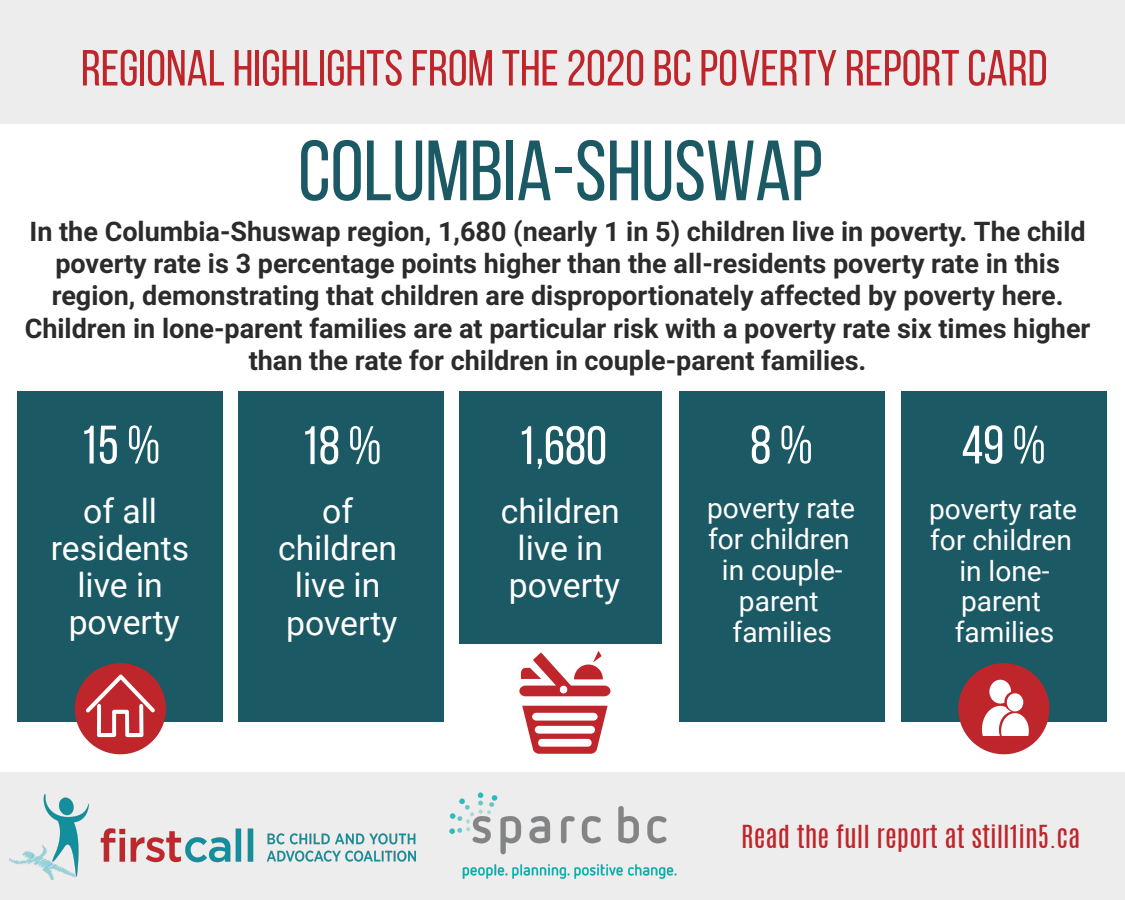
<style>
.page{position:relative;width:1125px;height:900px;background:#fff}
.page>*{position:absolute;margin:0;border:0;box-sizing:border-box;transform-origin:0 0}
.t1{font:85.35px "Bebas Neue";color:#1b5964}
.t2{font:54px "Bebas Neue";color:#fff}
.t3{font:50.62px "Bebas Neue";color:#bf262c}
.t4{font:33.75px/37.1px "Roboto";color:#fff;text-align:center}
.t5{font:28.12px/30.9px "Roboto";color:#fff;text-align:center}
.t6{font:700 27px/32.1px "Roboto";color:#2b2b2b;text-align:center}
.t7{font:27px "Antonio";color:#bf262c}
</style>
<div class="page">
<div style="left:0;top:0;width:1125px;height:123px;background:#ededed"></div>
<div style="left:0;top:772px;width:1125px;height:128px;background:#ededed"></div>
<img style="left:449px;top:792px;width:228px;height:87px">
<img style="left:9px;top:795px;width:406px;height:85px">
<div style="left:17px;top:391px;width:206px;height:331px;background:#1b5964"></div>
<svg style="left:75px;top:663px;width:91px;height:91px"></svg>
<div style="left:238px;top:392px;width:206px;height:330px;background:#1b5964"></div>
<div style="left:460px;top:392px;width:202px;height:252px;background:#1b5964"></div>
<div style="left:679px;top:391px;width:206px;height:331px;background:#1b5964"></div>
<div style="left:901px;top:391px;width:206px;height:331px;background:#1b5964"></div>
<svg style="left:958px;top:663px;width:91px;height:91px"></svg>
<svg style="left:522px;top:706px;width:86px;height:48px"></svg>
<svg style="left:519px;top:651px;width:91px;height:45px"></svg>
<h3 class="t3" style="left:81px;top:41px;width:968px">REGIONAL HIGHLIGHTS FROM THE 2020 BC POVERTY REPORT CARD</h3>
<h1 class="t1" style="left:298px;top:125px;width:526px">COLUMBIA-SHUSWAP</h1>
<p class="t6" style="left:25px;top:216px;width:1067px">In the Columbia-Shuswap region, 1,680 (nearly 1 in 5) children live in poverty. The child poverty rate is 3 percentage points higher than the all-residents poverty rate in this region, demonstrating that children are disproportionately affected by poverty here.<br>Children in lone-parent families are at particular risk with a poverty rate six times higher than the rate for children in couple-parent families.</p>
<h2 class="t2" style="left:80px;top:416px;width:82px">15 %</h2>
<p class="t4" style="left:51px;top:492px;width:140px">of all residents live in poverty</p>
<h2 class="t2" style="left:301px;top:416px;width:82px">18 %</h2>
<p class="t4" style="left:278px;top:493px;width:121px">of children live in poverty</p>
<h2 class="t2" style="left:517px;top:416px;width:91px">1,680</h2>
<p class="t4" style="left:501px;top:493px;width:121px;text-align:left">children live in poverty</p>
<h2 class="t2" style="left:750px;top:416px;width:64px">8 %</h2>
<h2 class="t2" style="left:962px;top:416px;width:86px">49 %</h2>
<p class="t5" style="left:929px;top:494px;width:149px">poverty rate for children in lone&shy;parent families</p>
<p class="t5" style="left:707px;top:493px;width:149px">poverty rate for children in couple&shy;parent families</p>
<p class="t7" style="left:741px;top:826px;width:341px">Read the full report at still1in5.ca</p>
</div>
